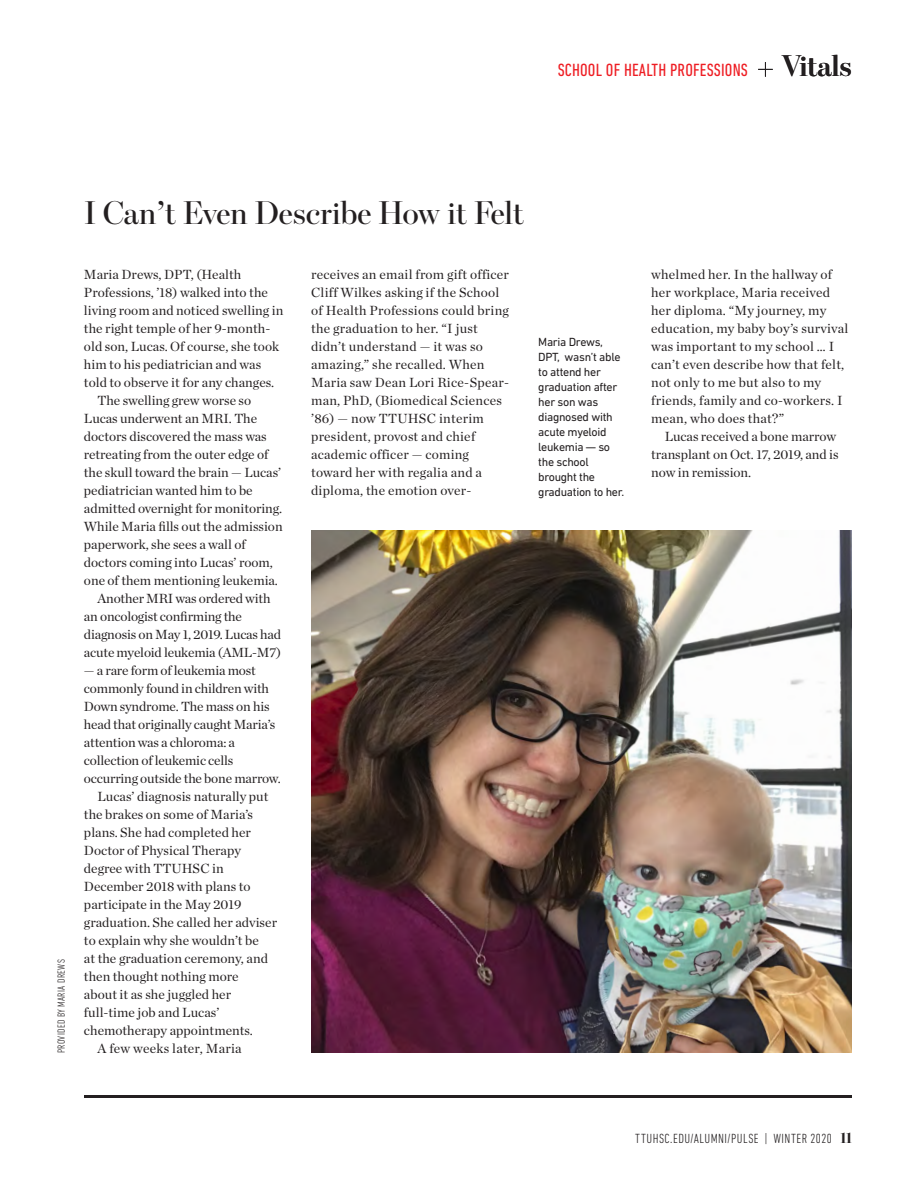
<style>
.page{position:relative;width:918px;height:1188px;background:#fff}
.page>*{position:absolute;margin:0;border:0;box-sizing:border-box;transform-origin:0 0}
.t1{font:33px "Escrow Banner";letter-spacing:-.01em;color:#231f20}
.t2{font:condensed 18px "DIN Next LT Pro";letter-spacing:.01em;color:#ee1d23}
.t3{font:13.5px/18px "Chronicle Deck";letter-spacing:.005em;color:#231f20}
.t4{font:300 condensed 13.5px "DIN Next LT Pro";letter-spacing:.035em;color:#231f20}
.t5{font:12px/15px "DIN Next LT Pro";letter-spacing:-.025em;color:#231f20}
.t6{font:300 condensed 10.5px "DIN Next LT Pro";letter-spacing:.03em;color:#231f20}
.s1{font-family:"Escrow Banner";font-weight:600;font-stretch:normal;font-size:30px;color:#231f20}
.s2{font-family:"Escrow Banner";font-weight:700;font-stretch:normal;font-size:15px}
</style>
<div class="page">
<img style="left:311px;top:530px;width:541px;height:523px">
<hr style="left:84px;top:1095px;width:768px;height:3px;background:#231f20">
<svg style="left:758px;top:62px;width:15px;height:15px"></svg>
<h2 class="t2" style="left:558px;top:59px;width:296px">SCHOOL OF HEALTH PROFESSIONS <span class="s1">Vitals</span></h2>
<p class="t6" style="left:55px;top:1053px;width:95px;rotate:-90deg">PROVIDED BY MARIA DREWS</p>
<h1 class="t1" style="left:84px;top:194px;width:442px">I Can’t Even Describe How it Felt</h1>
<p class="t3" style="left:84px;top:264px;width:159px">Maria Drews, DPT, (Health</p>
<p class="t3" style="left:84px;top:282px;width:186px">Professions, ’18) walked into the</p>
<p class="t3" style="left:84px;top:300px;width:201px">living room and noticed swelling in</p>
<p class="t3" style="left:84px;top:318px;width:188px">the right temple of her 9-month-</p>
<p class="t3" style="left:84px;top:336px;width:197px">old son, Lucas. Of course, she took</p>
<p class="t3" style="left:84px;top:354px;width:179px">him to his pediatrician and was</p>
<p class="t3" style="left:84px;top:372px;width:192px">told to observe it for any changes.</p>
<p class="t3" style="left:97px;top:390px;width:155px">The swelling grew worse so</p>
<p class="t3" style="left:84px;top:408px;width:175px">Lucas underwent an MRI. The</p>
<p class="t3" style="left:84px;top:426px;width:184px">doctors discovered the mass was</p>
<p class="t3" style="left:84px;top:444px;width:186px">retreating from the outer edge of</p>
<p class="t3" style="left:84px;top:462px;width:199px">the skull toward the brain — Lucas’</p>
<p class="t3" style="left:84px;top:480px;width:170px">pediatrician wanted him to be</p>
<p class="t3" style="left:84px;top:498px;width:200px">admitted overnight for monitoring.</p>
<p class="t3" style="left:84px;top:516px;width:200px">While Maria fills out the admission</p>
<p class="t3" style="left:84px;top:534px;width:163px">paperwork, she sees a wall of</p>
<p class="t3" style="left:84px;top:552px;width:190px">doctors coming into Lucas’ room,</p>
<p class="t3" style="left:84px;top:570px;width:195px">one of them mentioning leukemia.</p>
<p class="t3" style="left:97px;top:588px;width:175px">Another MRI was ordered with</p>
<p class="t3" style="left:84px;top:606px;width:160px">an oncologist confirming the</p>
<p class="t3" style="left:84px;top:624px;width:199px">diagnosis on May 1, 2019. Lucas had</p>
<p class="t3" style="left:84px;top:642px;width:199px">acute myeloid leukemia (AML-M7)</p>
<p class="t3" style="left:84px;top:660px;width:173px">— a rare form of leukemia most</p>
<p class="t3" style="left:84px;top:678px;width:187px">commonly found in children with</p>
<p class="t3" style="left:84px;top:696px;width:187px">Down syndrome. The mass on his</p>
<p class="t3" style="left:84px;top:714px;width:193px">head that originally caught Maria’s</p>
<p class="t3" style="left:84px;top:732px;width:153px">attention was a chloroma: a</p>
<p class="t3" style="left:84px;top:750px;width:151px">collection of leukemic cells</p>
<p class="t3" style="left:84px;top:768px;width:199px">occurring outside the bone marrow.</p>
<p class="t3" style="left:97px;top:786px;width:172px">Lucas’ diagnosis naturally put</p>
<p class="t3" style="left:84px;top:804px;width:171px">the brakes on some of Maria’s</p>
<p class="t3" style="left:84px;top:822px;width:168px">plans. She had completed her</p>
<p class="t3" style="left:84px;top:840px;width:158px">Doctor of Physical Therapy</p>
<p class="t3" style="left:84px;top:858px;width:141px">degree with TTUHSC in</p>
<p class="t3" style="left:84px;top:876px;width:168px">December 2018 with plans to</p>
<p class="t3" style="left:84px;top:894px;width:159px">participate in the May 2019</p>
<p class="t3" style="left:84px;top:912px;width:195px">graduation. She called her adviser</p>
<p class="t3" style="left:84px;top:930px;width:176px">to explain why she wouldn’t be</p>
<p class="t3" style="left:84px;top:948px;width:185px">at the graduation ceremony, and</p>
<p class="t3" style="left:84px;top:966px;width:156px">then thought nothing more</p>
<p class="t3" style="left:84px;top:984px;width:149px">about it as she juggled her</p>
<p class="t3" style="left:84px;top:1002px;width:137px">full-time job and Lucas’</p>
<p class="t3" style="left:84px;top:1020px;width:170px">chemotherapy appointments.</p>
<p class="t3" style="left:97px;top:1038px;width:146px">A few weeks later, Maria</p>
<p class="t3" style="left:311px;top:264px;width:199px">receives an email from gift officer<br>Cliff Wilkes asking if the School of Health Professions could bring the graduation to her. “I just didn’t understand — it was so amazing,” she recalled. When<br>Maria saw Dean Lori Rice-Spear&shy;man, PhD, (Biomedical Sciences ’86) — now TTUHSC interim president, provost and chief academic officer — coming toward her with regalia and a diploma, the emotion over-</p>
<p class="t5" style="left:538px;top:334px;width:88px">Maria Drews,<br>DPT, wasn’t able to attend her graduation after her son was diagnosed with acute myeloid leukemia — so the school brought the graduation to her.</p>
<p class="t3" style="left:651px;top:265px;width:199px">whelmed her. In the hallway of her workplace, Maria received her diploma. “My journey, my education, my baby boy’s survival was important to my school … I can’t even describe how that felt, not only to me but also to my friends, family and co-workers. I mean, who does that?”</p>
<p class="t3" style="left:651px;top:426px;width:189px;text-indent:14px">Lucas received a bone marrow transplant on Oct. 17, 2019, and is now in remission.</p>
<p class="t4" style="left:635px;top:1131px;width:218px">TTUHSC.EDU/ALUMNI/PULSE | WINTER 2020 <span class="s2">11</span></p>
</div>
